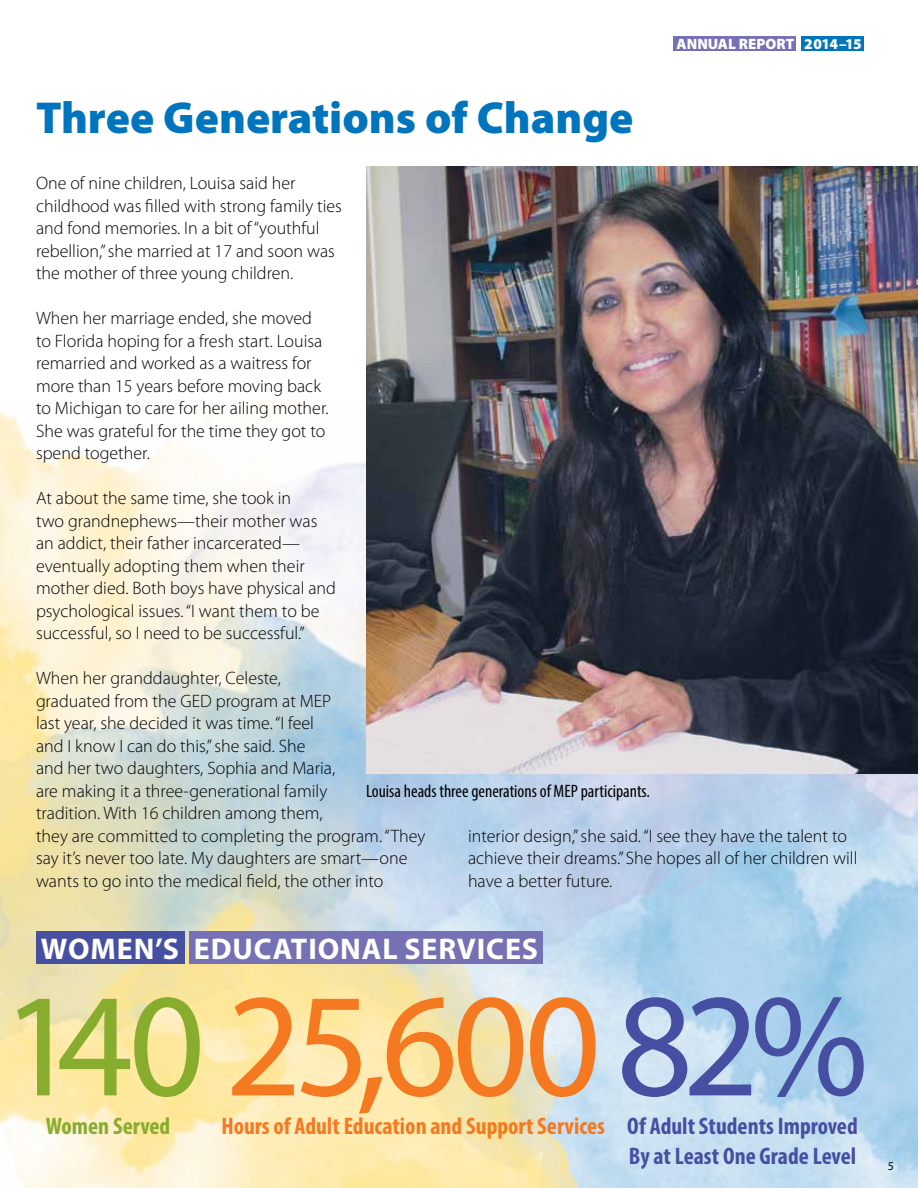
<style>
.page{position:relative;width:918px;height:1188px;background:#fff}
.page>*{position:absolute;margin:0;border:0;box-sizing:border-box;transform-origin:0 0}
.t1{font:148.5px "Myriad Pro";letter-spacing:-.035em;color:#f47920}
.t2{font:900 45px "Myriad Pro";color:#0074bc}
.t3{font:700 30px "Myriad Pro";letter-spacing:.03em;color:#fff}
.t4{font:700 condensed 24px/30px "Myriad Pro";color:#464fa1}
.t5{font:700 condensed 24px "Myriad Pro";color:#f47920}
.t6{font:700 condensed 24px "Myriad Pro";color:#88ac2e}
.t7{font:300 18px/22.5px "Myriad Pro";color:#000}
.t8{font:condensed 18px "Myriad Pro";color:#000}
.t9{font:900 15px "Myriad Pro";color:#fff}
.t10{font:12px "Myriad Pro";color:#000}
.s1{color:#88ac2e}
.s2{color:#464fa1}
</style>
<div class="page">
<img style="left:0;top:411px;width:918px;height:777px">
<div style="left:674px;top:36px;width:122px;height:15px;background:#7670b4"></div>
<div style="left:801px;top:36px;width:63px;height:15px;background:#0074bc"></div>
<div style="left:36px;top:932px;width:148px;height:32px;background:#464fa1"></div>
<div style="left:189px;top:932px;width:354px;height:32px;background:#7670b4"></div>
<img style="left:366px;top:166px;width:552px;height:608px">
<p class="t9" style="left:677px;top:33px;width:187px">ANNUAL REPORT 2014–15</p>
<h2 class="t2" style="left:36px;top:88px;width:599px">Three Generations of Change</h2>
<p class="t7" style="left:36px;top:172px;width:307px">One of nine children, Louisa said her childhood was filled with strong family ties and fond memories. In a bit of “youthful rebellion,” she married at 17 and soon was the mother of three young children.</p>
<p class="t7" style="left:36px;top:307px;width:294px">When her marriage ended, she moved to Florida hoping for a fresh start. Louisa remarried and worked as a waitress for more than 15 years before moving back to Michigan to care for her ailing mother.<br>She was grateful for the time they got to spend together.</p>
<p class="t7" style="left:36px;top:487px;width:302px">At about the same time, she took in<br>two grandnephews—their mother was an addict, their father incarcerated— eventually adopting them when their mother died. Both boys have physical and psychological issues. “I want them to be successful, so I need to be successful.”</p>
<p class="t7" style="left:36px;top:667px;width:391px">When her granddaughter, Celeste,<br>graduated from the GED program at MEP<br>last year, she decided it was time. “I feel<br>and I know I can do this,” she said. She<br>and her two daughters, Sophia and Maria,<br>are making it a three-generational family<br>tradition. With 16 children among them,<br>they are committed to completing the program. “They say it’s never too late. My daughters are smart—one wants to go into the medical field, the other into</p>
<p class="t8" style="left:366px;top:780px;width:286px">Louisa heads three generations of MEP participants.</p>
<p class="t7" style="left:468px;top:824px;width:391px">interior design,” she said. “I see they have the talent to achieve their dreams.” She hopes all of her children will have a better future.</p>
<h3 class="t3" style="left:41px;top:929px;width:287px">WOMEN’S EDUCATIONA</h3>
<h3 class="t3" style="left:382px;top:929px;width:139px">L SERVICES</h3>
<h1 class="t1" style="left:2px;top:954px;width:868px"><span class="s1">140</span> 25,600<span class="s2">82%</span></h1>
<h3 class="t6" style="left:46px;top:1111px;width:126px">Women Served</h3>
<h3 class="t5" style="left:221px;top:1111px;width:385px">Hours of Adult Education and Support Services</h3>
<h3 class="t4" style="left:627px;top:1111px;width:232px">Of Adult Students Improved<br>By at Least One Grade Level</h3>
<p class="t10" style="left:888px;top:1159px;width:8px">5</p>
</div>
